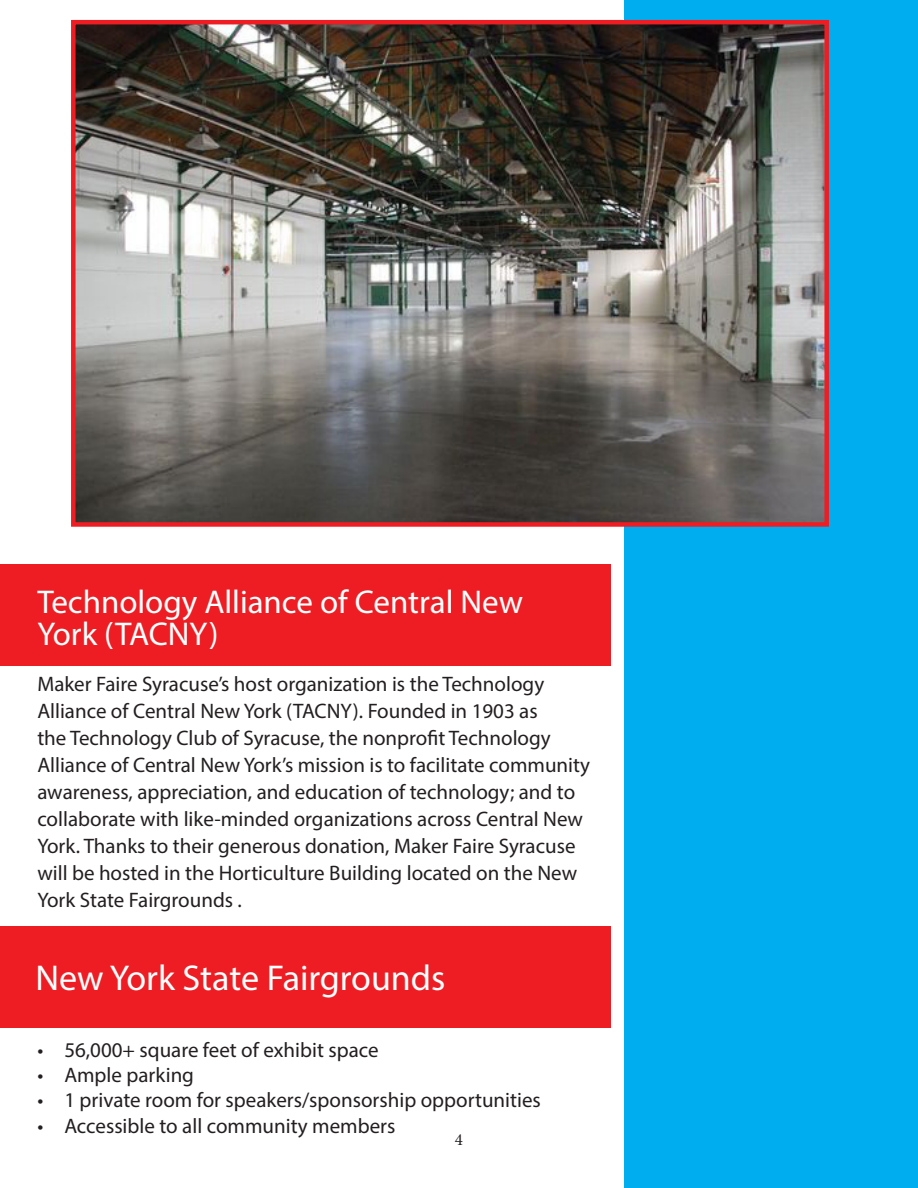
<style>
.page{position:relative;width:918px;height:1188px;background:#fff}
.page>*{position:absolute;margin:0;border:0;box-sizing:border-box;transform-origin:0 0}
.t1{font:36px "Myriad Pro";color:#fff}
.t2{font:33px "Myriad Pro";color:#fff}
.t3{font:21px/27px "Myriad Pro";color:#231f20}
.t4{font:16.95px "Minion Pro";color:#231f20}
</style>
<div class="page">
<div style="left:624px;top:0;width:294px;height:1188px;background:#00aeef"></div>
<div style="left:0;top:564px;width:610px;height:102px;background:#ee1d23"></div>
<div style="left:0;top:926px;width:610px;height:102px;background:#ee1d23"></div>
<img style="left:76px;top:25px;width:748px;height:497px">
<div style="left:71px;top:20px;width:758px;height:507px;border:4px solid #ee1d23"></div>
<p class="t2" style="left:37px;top:582px;width:487px">Technology Alliance of Central New</p>
<p class="t2" style="left:37px;top:614px;width:183px">York (TACNY)</p>
<p class="t3" style="left:37px;top:670px;width:554px">Maker Faire Syracuse’s host organization is the Technology Alliance of Central New York (TACNY). Founded in 1903 as<br>the Technology Club of Syracuse, the nonprofit Technology Alliance of Central New York’s mission is to facilitate community awareness, appreciation, and education of technology; and to collaborate with like-minded organizations across Central New York. Thanks to their generous donation, Maker Faire Syracuse will be hosted in the Horticulture Building located on the New York State Fairgrounds .</p>
<p class="t1" style="left:35px;top:956px;width:411px">New York State Fairgrounds</p>
<p class="t3" style="left:37px;top:1036px;width:343px">• 56,000+ square feet of exhibit space</p>
<p class="t3" style="left:37px;top:1061px;width:158px">• Ample parking</p>
<p class="t3" style="left:37px;top:1087px;width:505px">• 1 private room for speakers/sponsorship opportunities</p>
<p class="t3" style="left:37px;top:1112px;width:360px">• Accessible to all community members</p>
<p class="t4" style="left:455px;top:1129px;width:10px">4</p>
</div>
